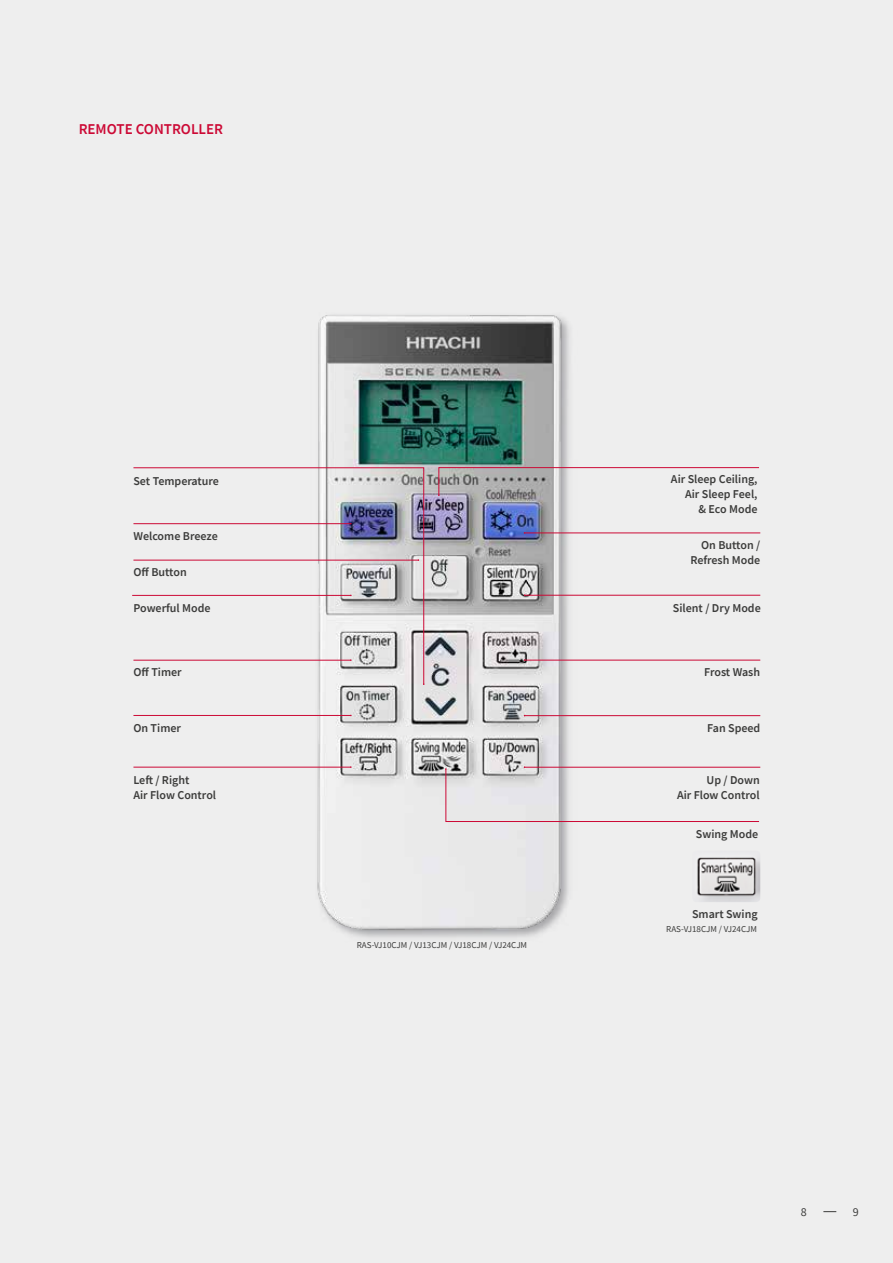
<style>
.page{position:relative;width:893px;height:1263px;background:#eee}
.page>*{position:absolute;margin:0;border:0;box-sizing:border-box;transform-origin:0 0}
.t1{font:600 15px "Source Sans Pro";color:#cc0935}
.t2{font:600 12px/15px "Source Sans Pro";color:#3c3c3b;text-align:right}
.t3{font:12px "Source Sans Pro";color:#3c3c3b}
.t4{font:9px "Source Sans Pro";color:#3c3c3b}
</style>
<div class="page">
<img style="left:697px;top:857px;width:63px;height:45px">
<img style="left:286px;top:315px;width:307px;height:623px">
<hr style="left:524px;top:533px;width:236px;height:1px;background:#cc0935">
<svg style="left:438px;top:467px;width:321px;height:29px"></svg>
<hr style="left:524px;top:595px;width:236px;height:1px;background:#cc0935">
<hr style="left:132px;top:595px;width:219px;height:1px;background:#cc0935">
<hr style="left:133px;top:715px;width:218px;height:1px;background:#cc0935">
<hr style="left:133px;top:767px;width:218px;height:1px;background:#cc0935">
<hr style="left:524px;top:660px;width:236px;height:1px;background:#cc0935">
<hr style="left:524px;top:715px;width:236px;height:1px;background:#cc0935">
<hr style="left:524px;top:767px;width:236px;height:1px;background:#cc0935">
<svg style="left:133px;top:467px;width:291px;height:218px"></svg>
<svg style="left:445px;top:766px;width:314px;height:56px"></svg>
<svg style="left:823px;top:1211px;width:13px;height:1px"></svg>
<p class="t1" style="left:79px;top:119px;width:146px">Remote Controller</p>
<p class="t2" style="left:133px;top:473px;width:87px">Set Temperature</p>
<p class="t2" style="left:671px;top:471px;width:88px">Air Sleep Ceiling,<br>Air Sleep Feel,<br>&amp; Eco Mode</p>
<p class="t2" style="left:133px;top:528px;width:86px">Welcome Breeze</p>
<p class="t2" style="left:133px;top:564px;width:55px">Off Button</p>
<p class="t2" style="left:133px;top:600px;width:79px">Powerful Mode</p>
<p class="t2" style="left:133px;top:665px;width:50px">Off Timer</p>
<p class="t2" style="left:133px;top:720px;width:49px">On Timer</p>
<p class="t2" style="left:133px;top:772px;width:84px;text-align:left">Left / Right<br>Air Flow Control</p>
<p class="t4" style="left:357px;top:939px;width:172px">RAS-VJ10CJM / VJ13CJM / VJ18CJM / VJ24CJM</p>
<p class="t2" style="left:690px;top:538px;width:71px">On Button /<br>Refresh Mode</p>
<p class="t2" style="left:673px;top:600px;width:89px">Silent / Dry Mode</p>
<p class="t2" style="left:704px;top:665px;width:57px">Frost Wash</p>
<p class="t2" style="left:707px;top:720px;width:55px">Fan Speed</p>
<p class="t2" style="left:677px;top:772px;width:84px">U p / Down<br>Air Flow Control</p>
<p class="t2" style="left:696px;top:826px;width:64px">Swing Mode</p>
<p class="t2" style="left:692px;top:906px;width:67px">Smart Swing</p>
<p class="t4" style="left:666px;top:923px;width:92px">RAS-VJ18CJM / VJ24CJM</p>
<p class="t3" style="left:801px;top:1204px;width:7px">8</p>
<p class="t3" style="left:853px;top:1204px;width:7px">9</p>
</div>
